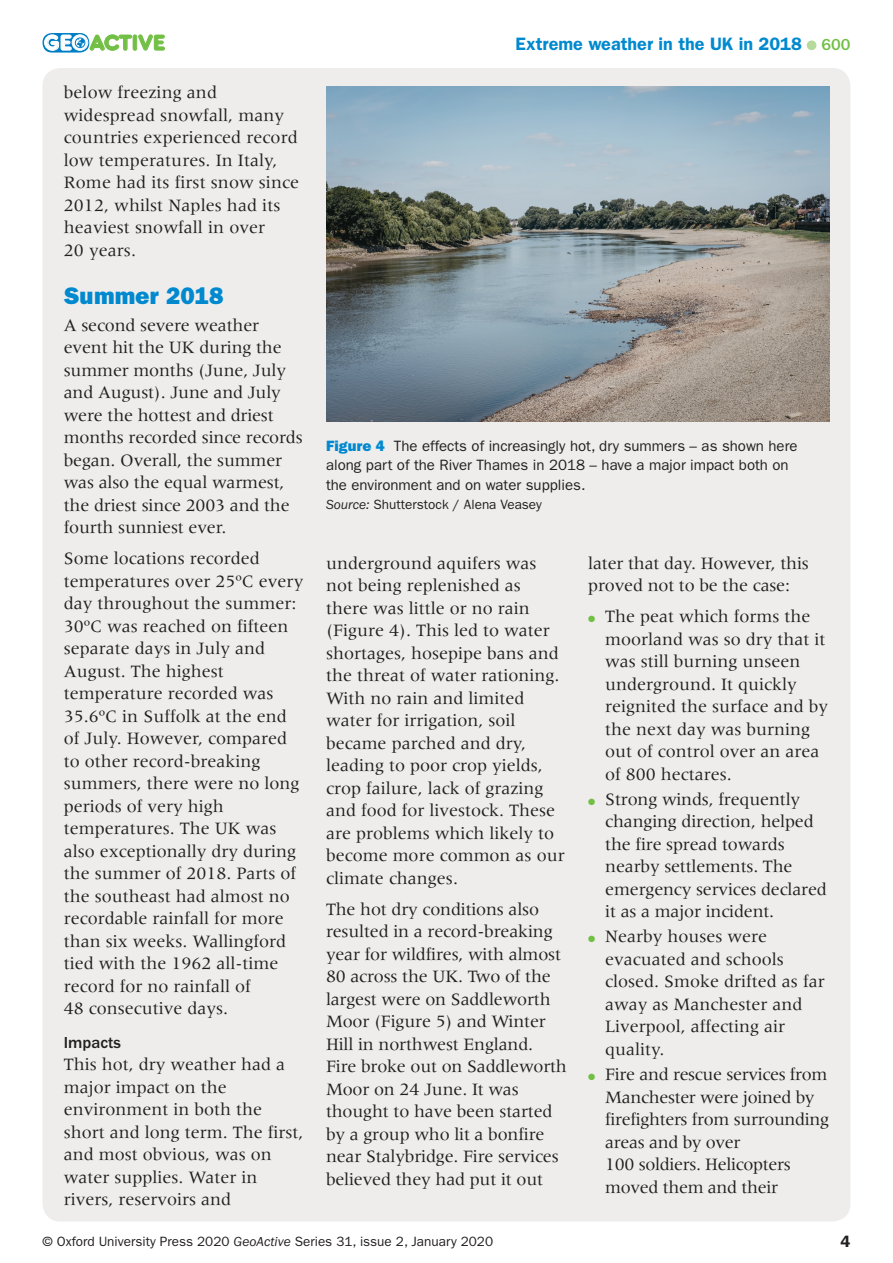
<style>
.page{position:relative;width:893px;height:1263px;background:#fff}
.page>*{position:absolute;margin:0;border:0;box-sizing:border-box;transform-origin:0 0}
.t1{font:24px "ITC Franklin Gothic Std Hvy";color:#0089cf}
.t2{font:22.5px "Frankfurter Medium Std";color:#71bf44}
.t3{font:18px/22.5px "Meridien LT Std";color:#231f20}
.t4{font:18px/22.5px "Meridien LT Std";letter-spacing:-.02em;color:#231f20}
.t5{font:600 18px "ITC Franklin Gothic Std";color:#0089cf}
.t6{font:500 16.5px "ITC Franklin Gothic Std";color:#231f20}
.t7{font:600 16.5px "ITC Franklin Gothic Std";color:#231f20}
.t8{font:15px/19.5px "ITC Franklin Gothic Std";color:#231f20}
.t9{font:13.5px "ITC Franklin Gothic Std";color:#231f20}
.s1{color:#fff}
.s2{font-weight:500;font-size:16.5px;color:#71bf44}
.s3{font-family:"ITC Franklin Gothic Std Hvy";color:#0089cf}
.s4{font-style:italic}
.s5{color:#71bf44}
</style>
<div class="page">
<div style="left:43px;top:68px;width:807px;height:1153px;background:#efedec;border-radius:18px"></div>
<svg style="left:807px;top:40px;width:9px;height:10px"></svg>
<div style="left:43px;top:33px;width:46px;height:20px;background:#007ec5;border-radius:9px"></div>
<div style="left:133px;top:35px;width:4px;height:16px;border:1px solid #71bf44;border-radius:2px"></div>
<svg style="left:138px;top:34px;width:27px;height:17px"></svg>
<svg style="left:44px;top:34px;width:88px;height:17px"></svg>
<div style="left:75px;top:38px;width:10px;height:10px;border:1px solid #007ec5;border-radius:50%"></div>
<img style="left:326px;top:86px;width:503px;height:335px">
<p class="t2" style="left:44px;top:30px;width:122px"><span class="s1">GEO</span>ACTIVE</p>
<p class="t5" style="left:516px;top:33px;width:336px">Extreme weather in the UK in 2018 <span class="s2">600</span></p>
<p class="t3" style="left:64px;top:81px;width:237px">below freezing and widespread snowfall, many countries experienced record low temperatures. In Italy,<br>Rome had its first snow since<br>2012, whilst Naples had its heaviest snowfall in over<br>20 years.</p>
<h1 class="t1" style="left:64px;top:282px;width:161px">Summer 2018</h1>
<p class="t3" style="left:64px;top:314px;width:240px">A second severe weather event hit the UK during the summer months (June, July and August). June and July were the hottest and driest months recorded since records began. Overall, the summer was also the equal warmest, the driest since 2003 and the fourth sunniest ever.</p>
<p class="t3" style="left:64px;top:547px;width:241px">Some locations recorded temperatures over 25ºC every day throughout the summer:<br>30ºC was reached on fifteen separate days in July and<br>August. The highest temperature recorded was<br>35.6ºC in Suffolk at the end of July. However, compared to other record-breaking summers, there were no long periods of very high temperatures. The UK was also exceptionally dry during the summer of 2018. Parts of the southeast had almost no recordable rainfall for more than six weeks. Wallingford tied with the 1962 all-time record for no rainfall of<br>48 consecutive days.</p>
<p class="t6" style="left:64px;top:1033px;width:59px">Impacts</p>
<p class="t3" style="left:64px;top:1053px;width:241px">This hot, dry weather had a major impact on the environment in both the short and long term. The first, and most obvious, was on water supplies. Water in rivers, reservoirs and</p>
<p class="t8" style="left:326px;top:436px;width:473px"><span class="s3">Figure 4</span> The effects of increasingly hot, dry summers – as shown here along part of the River Thames in 2018 – have a major impact both on the environment and on water supplies.</p>
<p class="t9" style="left:326px;top:497px;width:217px"><span class="s4">Source:</span> Shutterstock / Alena Veasey</p>
<p class="t3" style="left:326px;top:551px;width:240px">underground aquifers was not being replenished as there was little or no rain (Figure 4). This led to water shortages, hosepipe bans and the threat of water rationing.<br>With no rain and limited water for irrigation, soil became parched and dry, leading to poor crop yields, crop failure, lack of grazing and food for livestock. These are problems which likely to become more common as our climate changes.</p>
<p class="t3" style="left:326px;top:897px;width:242px">The hot dry conditions also resulted in a record-breaking year for wildfires, with almost<br>80 across the UK. Two of the largest were on Saddleworth<br>Moor (Figure 5) and Winter<br>Hill in northwest England.<br>Fire broke out on Saddleworth<br>Moor on 24 June. It was thought to have been started by a group who lit a bonfire near Stalybridge. Fire services believed they had put it out</p>
<p class="t3" style="left:588px;top:551px;width:222px">later that day. However, this proved not to be the case:</p>
<p class="t3" style="left:605px;top:605px;width:225px;text-indent:-17px"><span class="s5">●</span> The peat which forms the moorland was so dry that it was still burning unseen underground. It quickly reignited the surface and by the next day was burning out of control over an area of 800 hectares.</p>
<p class="t3" style="left:605px;top:788px;width:223px;text-indent:-17px"><span class="s5">●</span> Strong winds, frequently changing direction, helped the fire spread towards nearby settlements. The emergency services declared it as a major incident.</p>
<p class="t3" style="left:605px;top:925px;width:221px;text-indent:-17px"><span class="s5">●</span> Nearby houses were evacuated and schools closed. Smoke drifted as far away as Manchester and<br>Liverpool, affecting air quality.</p>
<p class="t4" style="left:605px;top:1063px;width:225px;text-indent:-17px"><span class="s5">●</span> Fire and rescue services from<br>Manchester were joined by firefighters from surrounding areas and by over<br>100 soldiers. Helicopters moved them and their</p>
<p class="t9" style="left:43px;top:1233px;width:452px">© Oxford University Press 2020 <span class="s4">GeoActive</span> Series 31, issue 2, January 2020</p>
<p class="t7" style="left:840px;top:1231px;width:11px">4</p>
</div>
